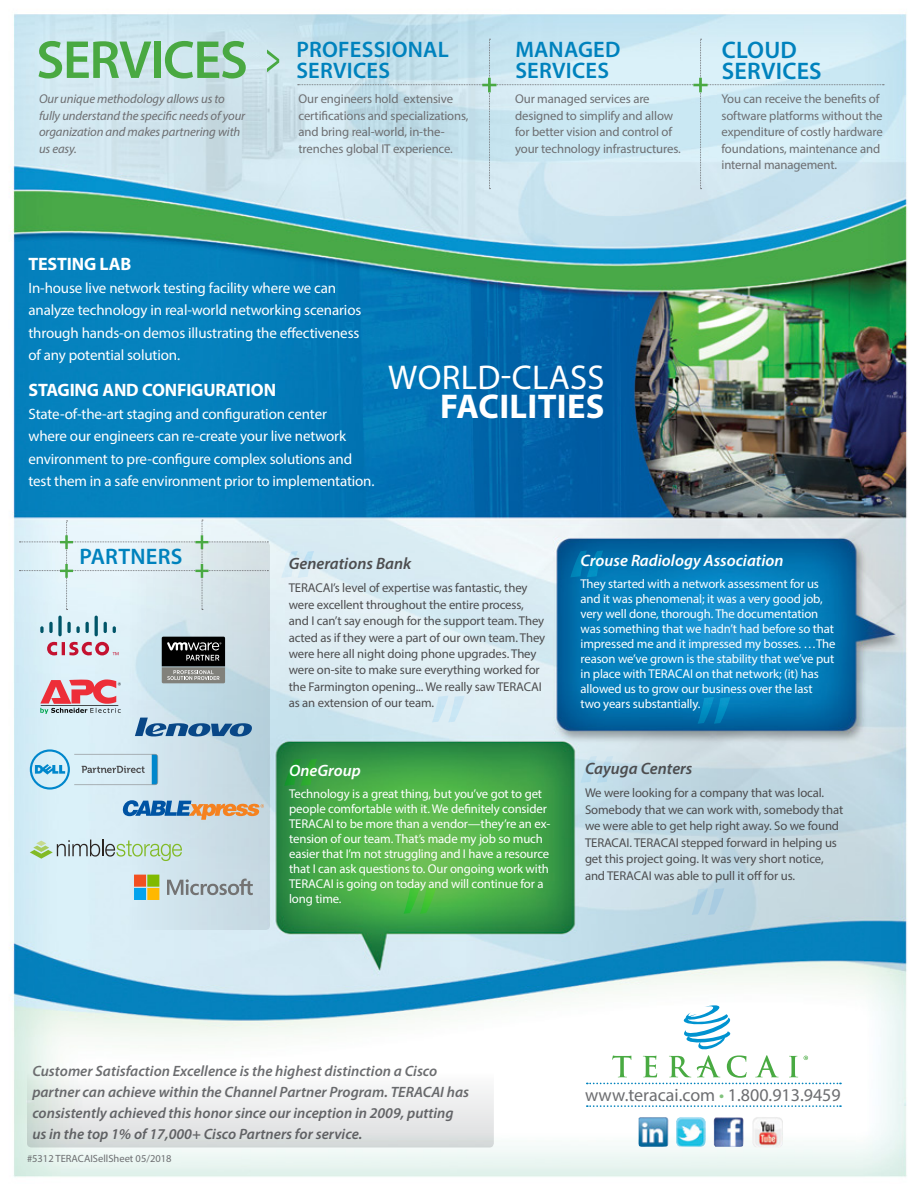
<style>
.page{position:relative;width:918px;height:1188px;background:#fff}
.page>*{position:absolute;margin:0;border:0;box-sizing:border-box;transform-origin:0 0}
.t1{font:600 54px "Myriad Pro";letter-spacing:-.025em;color:#49a942}
.t2{font:34.5px "Myriad Pro";letter-spacing:.01em;color:#fff}
.t3{font:700 34.5px "Myriad Pro";letter-spacing:.01em;color:#fff}
.t4{font:600 24px/21px "Myriad Pro";letter-spacing:.01em;color:#0082bd}
.t5{font:600 22.5px/21px "Myriad Pro";letter-spacing:.01em;color:#0082bd}
.t6{font:700 18px "Myriad Pro";letter-spacing:-.01em;color:#fff}
.t7{font:18px "Myriad Pro";color:#6d6e71}
.t8{font:italic 600 16.5px "Myriad Pro";color:#fff}
.t9{font:italic 600 16.5px "Myriad Pro";color:#4d4d4f}
.t10{font:15px/22.5px "Myriad Pro";letter-spacing:-.01em;color:#fff}
.t11{font:italic 600 15px/21px "Myriad Pro";color:#6d6e71}
.t12{font:12.75px/15px "Myriad Pro";letter-spacing:-.01em;color:#fff}
.t13{font:12.75px/16.5px "Myriad Pro";letter-spacing:-.01em;color:#4d4d4f}
.t14{font:12.75px/16.5px "Myriad Pro";letter-spacing:-.01em;color:#6d6e71}
.t15{font:italic 12.75px/16.5px "Myriad Pro";letter-spacing:-.01em;color:#6d6e71}
.t16{font:10.5px "Myriad Pro";color:#6d6e71}
.s1{color:#80c37b}
</style>
<div class="page">
<img style="left:9px;top:14px;width:898px;height:1163px">
<svg style="left:14px;top:542px;width:256px;height:388px;background:#d0e5ee"></svg>
<svg style="left:581px;top:756px;width:32px;height:27px"></svg>
<svg style="left:692px;top:888px;width:32px;height:27px"></svg>
<svg style="left:570px;top:551px;width:33px;height:26px"></svg>
<svg style="left:698px;top:697px;width:32px;height:27px"></svg>
<svg style="left:122px;top:800px;width:142px;height:20px;background:#a3a8ab"></svg>
<svg style="left:27px;top:1010px;width:467px;height:138px"></svg>
<svg style="left:298px;top:39px;width:586px;height:150px;background:#cde7f0"></svg>
<svg style="left:267px;top:49px;width:12px;height:23px"></svg>
<svg style="left:587px;top:1005px;width:254px;height:79px"></svg>
<svg style="left:587px;top:1105px;width:254px;height:2px"></svg>
<svg style="left:284px;top:759px;width:33px;height:27px"></svg>
<svg style="left:281px;top:551px;width:33px;height:27px"></svg>
<svg style="left:404px;top:887px;width:32px;height:27px"></svg>
<svg style="left:432px;top:696px;width:33px;height:26px"></svg>
<svg style="left:30px;top:749px;width:128px;height:41px;background:#b8dae9"></svg>
<svg style="left:162px;top:637px;width:63px;height:46px;background:#4e4e4d"></svg>
<svg style="left:40px;top:680px;width:81px;height:34px;background:#d2949c"></svg>
<svg style="left:30px;top:840px;width:152px;height:21px;background:#bdd5c6"></svg>
<svg style="left:134px;top:875px;width:25px;height:25px"></svg>
<svg style="left:167px;top:879px;width:86px;height:16px"></svg>
<svg style="left:135px;top:718px;width:117px;height:19px;background:#6b95b9"></svg>
<svg style="left:20px;top:520px;width:248px;height:90px;background:#ddecf0"></svg>
<svg style="left:40px;top:626px;width:4px;height:7px"></svg>
<svg style="left:49px;top:622px;width:4px;height:11px"></svg>
<svg style="left:58px;top:616px;width:4px;height:20px"></svg>
<svg style="left:67px;top:622px;width:4px;height:11px"></svg>
<svg style="left:76px;top:626px;width:4px;height:7px"></svg>
<svg style="left:86px;top:622px;width:3px;height:11px"></svg>
<hr style="left:95px;top:616px;width:3px;height:20px;background:#005568;border-radius:2px">
<svg style="left:104px;top:622px;width:3px;height:11px"></svg>
<svg style="left:113px;top:626px;width:3px;height:7px"></svg>
<svg style="left:47px;top:642px;width:72px;height:13px"></svg>
<img style="left:638px;top:1117px;width:145px;height:31px">
<h1 class="t1" style="left:36px;top:25px;width:213px">SERVICES</h1>
<h3 class="t5" style="left:296px;top:38px;width:154px">PROFESSIONAL<br>SERVICES</h3>
<h3 class="t5" style="left:515px;top:38px;width:107px">MANAGED<br>SERVICES</h3>
<h3 class="t4" style="left:722px;top:39px;width:101px">CLOUD<br>SERVICES</h3>
<p class="t15" style="left:39px;top:91px;width:208px">Our unique methodology allows us to fully understand the specific needs of your organization and makes partnering with us easy.</p>
<p class="t14" style="left:299px;top:91px;width:172px">Our engineers hold extensive certifications and specializations, and bring real-world, in-the&shy;trenches global IT experience.</p>
<p class="t14" style="left:515px;top:91px;width:167px">Our managed services are designed to simplify and allow for better vision and control of your technology infrastructures.</p>
<p class="t14" style="left:722px;top:91px;width:163px">You can receive the benefits of software platforms without the expenditure of costly hardware foundations, maintenance and internal management.</p>
<h3 class="t6" style="left:28px;top:252px;width:104px">TESTING LAB</h3>
<p class="t10" style="left:28px;top:276px;width:334px">In-house live network testing facility where we can analyze technology in real-world networking scenarios through hands-on demos illustrating the effectiveness of any potential solution.</p>
<h3 class="t6" style="left:28px;top:378px;width:249px">STAGING AND CONFIGURATION</h3>
<p class="t10" style="left:28px;top:402px;width:348px">State-of-the-art staging and configuration center<br>where our engineers can re-create your live network environment to pre-configure complex solutions and test them in a safe environment prior to implementation.</p>
<h2 class="t2" style="left:388px;top:356px;width:218px">WORLD-CLASS</h2>
<h2 class="t3" style="left:440px;top:384px;width:166px">FACILITIES</h2>
<h3 class="t5" style="left:80px;top:545px;width:104px">PARTNERS</h3>
<p class="t9" style="left:289px;top:553px;width:124px">Generations Bank</p>
<p class="t13" style="left:289px;top:579px;width:258px">TERACAI’s level of expertise was fantastic, they were excellent throughout the entire process, and I can’t say enough for the support team. They acted as if they were a part of our own team. They were here all night doing phone upgrades. They were on-site to make sure everything worked for the Farmington opening... We really saw TERACAI as an extension of our team.</p>
<p class="t8" style="left:289px;top:760px;width:73px">OneGroup</p>
<p class="t12" style="left:289px;top:786px;width:263px">Technology is a great thing, but you’ve got to get people comfortable with it. We definitely consider TERACAI to be more than a vendor—they’re an ex&shy;tension of our team. That’s made my job so much easier that I’m not struggling and I have a resource that I can ask questions to. Our ongoing work with TERACAI is going on today and will continue for a long time.</p>
<p class="t8" style="left:580px;top:550px;width:205px">Crouse Radiology Association</p>
<p class="t12" style="left:580px;top:576px;width:257px">They started with a network assessment for us and it was phenomenal; it was a very good job, very well done, thorough. The documentation was something that we hadn’t had before so that impressed me and it impressed my bosses. …The reason we’ve grown is the stability that we’ve put in place with TERACAI on that network; (it) has allowed us to grow our business over the last two years substantially.</p>
<p class="t9" style="left:585px;top:758px;width:109px">Cayuga Centers</p>
<p class="t13" style="left:585px;top:784px;width:260px">We were looking for a company that was local.<br>Somebody that we can work with, somebody that we were able to get help right away. So we found TERACAI. TERACAI stepped forward in helping us get this project going. It was very short notice, and TERACAI was able to pull it off for us.</p>
<p class="t11" style="left:32px;top:1060px;width:438px">Customer Satisfaction Excellence is the highest distinction a Cisco partner can achieve within the Channel Partner Program. TERACAI has consistently achieved this honor since our inception in 2009, putting us in the top 1% of 17,000+ Cisco Partners for service.</p>
<p class="t16" style="left:27px;top:1152px;width:146px">#5312 TERACAISellSheet 05/2018</p>
<h3 class="t7" style="left:585px;top:1084px;width:257px">www.teracai.com <span class="s1">•</span> 1.800.913.9459</h3>
</div>
